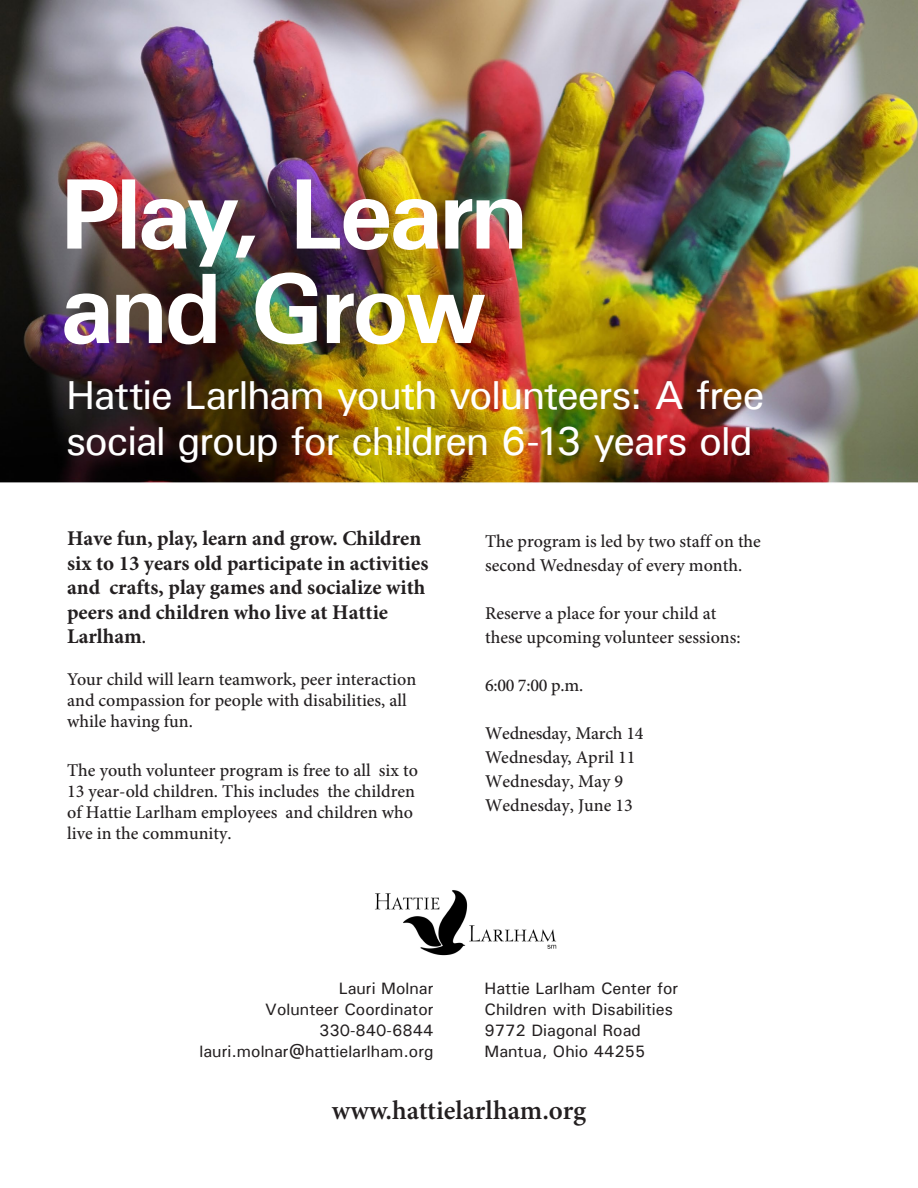
<style>
.page{position:relative;width:918px;height:1188px;background:#fff}
.page>*{position:absolute;margin:0;border:0;box-sizing:border-box;transform-origin:0 0}
.t1{font:700 100.5px/94.5px "Univers";letter-spacing:-.04em;color:#fff}
.t2{font:500 40.5px/46.5px "Univers";letter-spacing:-.03em;color:#fff}
.t3{font:600 27px "Minion Pro";color:#231f20}
.t4{font:700 21px/24.5px "Minion Pro";color:#231f20}
.t5{font:500 18px/21px "Minion Pro";color:#231f20}
.t6{font:500 16.5px/21px "Univers";color:#231f20;text-align:right}
.s1{font-size:16.5px}
</style>
<div class="page">
<img style="left:0;top:0;width:918px;height:484px">
<img style="left:375px;top:890px;width:182px;height:66px">
<h1 class="t1" style="left:60px;top:165px;width:470px">Play, Learn and Grow</h1>
<h2 class="t2" style="left:66px;top:371px;width:700px">Hattie Larlham youth volunteers: A free social group for children 6-13 years old</h2>
<p class="t4" style="left:67px;top:526px;width:363px">Have fun, play, learn and grow. Children six to 13 years old participate in activities and crafts, play games and socialize with peers and children who live at Hattie Larlham<span class="s1">.</span></p>
<p class="t5" style="left:67px;top:669px;width:351px">Your child will learn teamwork, peer interaction and compassion for people with disabilities, all while having fun.</p>
<p class="t5" style="left:67px;top:760px;width:352px">The youth volunteer program is free to all six to 13 year-old children. This includes the children of Hattie Larlham employees and children who live in the community.</p>
<p class="t5" style="left:485px;top:529px;width:277px;line-height:24.2px">The program is led by two staff on the second Wednesday of every month.</p>
<p class="t5" style="left:485px;top:601px;width:257px;line-height:24px">Reserve a place for your child at these upcoming volunteer sessions:</p>
<p class="t5" style="left:485px;top:674px;width:100px">6:00 7:00 p.m.</p>
<p class="t5" style="left:485px;top:721px;width:160px;line-height:24px">Wednesday, March 14<br>Wednesday, April 11<br>Wednesday, May 9<br>Wednesday, June 13</p>
<p class="t6" style="left:199px;top:977px;width:236px">Lauri Molnar<br>Volunteer Coordinator<br>330-840-6844 lauri.molnar@hattielarlham.org</p>
<p class="t6" style="left:484px;top:977px;width:195px;text-align:left">Hattie Larlham Center for<br>Children with Disabilities<br>9772 Diagonal Road<br>Mantua, Ohio 44255</p>
<h3 class="t3" style="left:332px;top:1092px;width:256px">www.hattielarlham.org</h3>
</div>
